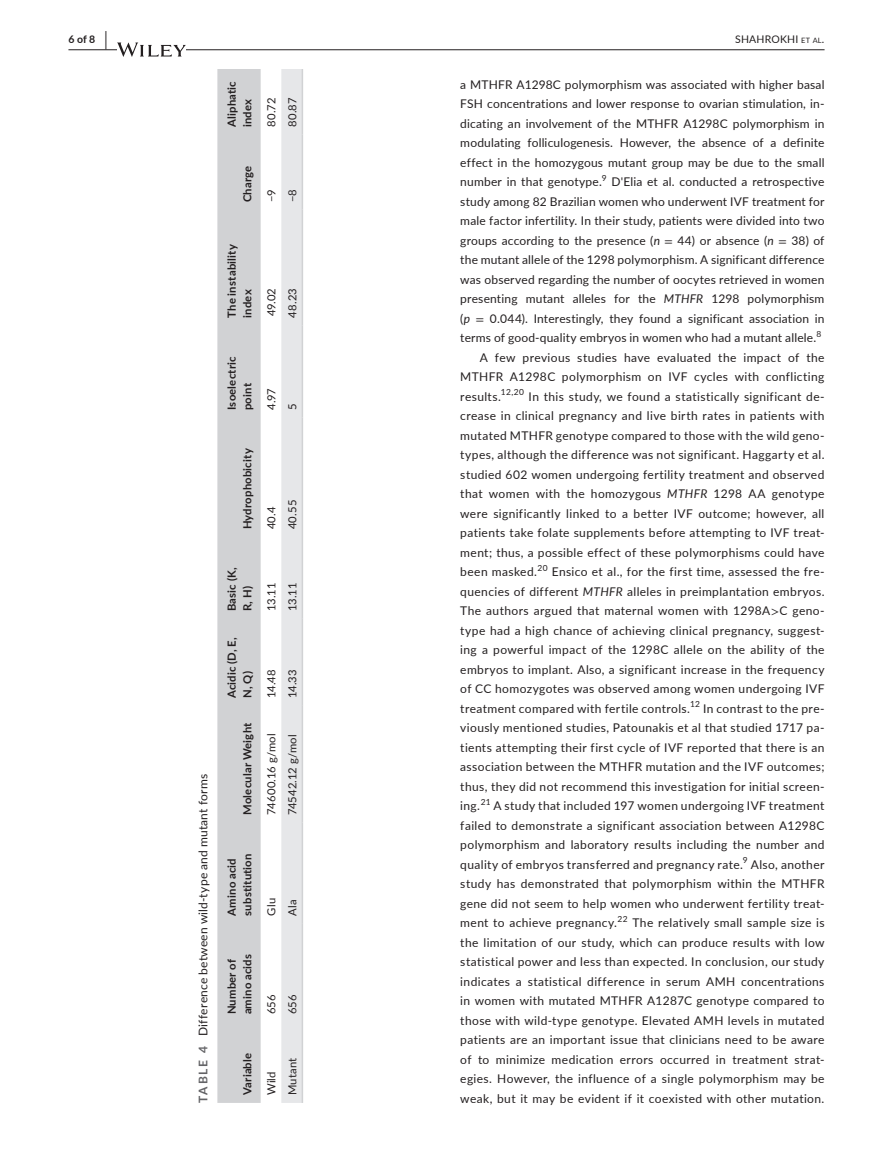
<style>
.page{position:relative;width:893px;height:1174px;background:#fff}
.page>*{position:absolute;margin:0;border:0;box-sizing:border-box;transform-origin:0 0}
.t1{font:12px/19.5px "Lato";letter-spacing:.03em;color:#231f20;text-align:justify}
.t2{font:700 12px "Lato";letter-spacing:.145em;color:#636366}
.t3{font:700 11.25px/15.8px "Lato";letter-spacing:.015em;color:#231f20}
.t4{font:11.25px "Lato";letter-spacing:.015em;color:#231f20}
.t5{font:10.5px "Lato";letter-spacing:.02em;color:#231f20}
.t6{font:700 10.5px "Lato";color:#231f20}
.t7{font:8.4px "Lato";letter-spacing:.04em;color:#231f20}
.s1{font-size:19.5px}
.s2{font-size:7.35px}
.s3{font-style:italic}
.s4{font-family:"STIX"}
</style>
<div class="page">
<hr style="left:68px;top:49px;width:756px;height:1px;background:#231f20">
<svg style="left:117px;top:42px;width:69px;height:15px"></svg>
<svg style="left:217px;top:69px;width:44px;height:1033px;fill:#d1d2d4"></svg>
<div style="left:281px;top:69px;width:21px;height:1033px;background:#e6e7e9"></div>
<hr style="left:302px;top:1022px;width:1px;height:80px;background:#d1d2d4">
<hr style="left:302px;top:923px;width:1px;height:99px;background:#d1d2d4">
<hr style="left:302px;top:822px;width:1px;height:101px;background:#d1d2d4">
<hr style="left:302px;top:706px;width:1px;height:116px;background:#d1d2d4">
<hr style="left:302px;top:619px;width:1px;height:87px;background:#d1d2d4">
<hr style="left:302px;top:537px;width:1px;height:82px;background:#d1d2d4">
<hr style="left:302px;top:417px;width:1px;height:120px;background:#d1d2d4">
<hr style="left:302px;top:325px;width:1px;height:92px;background:#d1d2d4">
<hr style="left:302px;top:210px;width:1px;height:115px;background:#d1d2d4">
<hr style="left:302px;top:135px;width:1px;height:75px;background:#d1d2d4">
<hr style="left:302px;top:69px;width:1px;height:66px;background:#d1d2d4">
<p class="t6" style="left:68px;top:31px;width:40px">6 of 8 <span class="s1">|</span></p>
<p class="t5" style="left:735px;top:31px;width:91px">SHAHROKHI <span class="s2">et al</span>.</p>
<p class="t1" style="left:460px;top:74px;width:366px">a MTHFR A1298C polymorphism was associated with higher basal FSH concentrations and lower response to ovarian stimulation, in&shy;dicating an involvement of the MTHFR A1298C polymorphism in modulating folliculogenesis. However, the absence of a definite effect in the homozygous mutant group may be due to the small number in that genotype.</p>
<p class="t3" style="left:223px;top:127px;width:47px;rotate:-90deg">Aliphatic index</p>
<p class="t4" style="left:284px;top:127px;width:31px;rotate:-90deg">80.87</p>
<p class="t4" style="left:263px;top:127px;width:31px;rotate:-90deg">80.72</p>
<p class="t3" style="left:239px;top:202px;width:38px;rotate:-90deg">Charge</p>
<p class="t7" style="left:602px;top:172px;width:6px">9</p>
<p class="t1" style="left:460px;top:171px;width:366px;text-indent:151px">D'Elia et al. conducted a retrospective study among 82 Brazilian women who underwent IVF treatment for male factor infertility. In their study, patients were divided into two groups according to the presence (<span class="s3">n</span> <span class="s4">=</span> 44) or absence (<span class="s3">n</span> <span class="s4">=</span> 38) of the mutant allele of the 1298 polymorphism. A significant difference was observed regarding the number of oocytes retrieved in women presenting mutant alleles for the <span class="s3">MTHFR</span> 1298 polymorphism (<span class="s3">p</span> <span class="s4">=</span> 0.044). Interestingly, they found a significant association in terms of good-quality embryos in women who had a mutant allele.</p>
<p class="t4" style="left:284px;top:202px;width:15px;rotate:-90deg">−8</p>
<p class="t4" style="left:263px;top:202px;width:14px;rotate:-90deg">−9</p>
<p class="t3" style="left:223px;top:318px;width:75px;rotate:-90deg">The instability index</p>
<p class="t4" style="left:284px;top:318px;width:31px;rotate:-90deg">48.23</p>
<p class="t4" style="left:263px;top:316px;width:30px;rotate:-90deg">49.02</p>
<p class="t7" style="left:817px;top:328px;width:6px">8</p>
<p class="t1" style="left:460px;top:347px;width:366px;text-indent:20px">A few previous studies have evaluated the impact of the MTHFR A1298C polymorphism on IVF cycles with conflicting results.</p>
<p class="t3" style="left:223px;top:410px;width:55px;rotate:-90deg">Isoelectric point</p>
<p class="t4" style="left:263px;top:410px;width:24px;rotate:-90deg">4.97</p>
<p class="t7" style="left:501px;top:386px;width:24px">12,20</p>
<p class="t1" style="left:460px;top:386px;width:366px;text-indent:68px">In this study, we found a statistically significant de&shy;crease in clinical pregnancy and live birth rates in patients with mutated MTHFR genotype compared to those with the wild geno&shy;types, although the difference was not significant. Haggarty et al. studied 602 women undergoing fertility treatment and observed that women with the homozygous <span class="s3">MTHFR</span> 1298 AA genotype were significantly linked to a better IVF outcome; however, all patients take folate supplements before attempting to IVF treat&shy;ment; thus, a possible effect of these polymorphisms could have been masked.</p>
<p class="t4" style="left:284px;top:410px;width:8px;rotate:-90deg">5</p>
<p class="t3" style="left:239px;top:529px;width:82px;rotate:-90deg">Hydrophobicity</p>
<p class="t4" style="left:284px;top:529px;width:31px;rotate:-90deg">40.55</p>
<p class="t4" style="left:263px;top:529px;width:24px;rotate:-90deg">40.4</p>
<p class="t7" style="left:538px;top:562px;width:12px">20</p>
<p class="t1" style="left:460px;top:561px;width:366px;text-indent:92px">Ensico et al., for the first time, assessed the fre&shy;quencies of different <span class="s3">MTHFR</span> alleles in preimplantation embryos.<br>The authors argued that maternal women with 1298A<span class="s4">&gt;</span>C geno&shy;type had a high chance of achieving clinical pregnancy, suggest&shy;ing a powerful impact of the 1298C allele on the ability of the embryos to implant. Also, a significant increase in the frequency of CC homozygotes was observed among women undergoing IVF treatment compared with fertile controls.</p>
<p class="t3" style="left:223px;top:611px;width:45px;rotate:-90deg">Basic (K,<br>R, H)</p>
<p class="t4" style="left:263px;top:611px;width:30px;rotate:-90deg">13.11</p>
<p class="t4" style="left:284px;top:611px;width:30px;rotate:-90deg">13.11</p>
<p class="t3" style="left:223px;top:698px;width:62px;rotate:-90deg">Acidic (D, E,<br>N, Q)</p>
<p class="t4" style="left:263px;top:698px;width:31px;rotate:-90deg">14.48</p>
<p class="t4" style="left:284px;top:698px;width:31px;rotate:-90deg">14.33</p>
<p class="t7" style="left:690px;top:698px;width:12px">12</p>
<p class="t1" style="left:460px;top:698px;width:366px;text-indent:243px">In contrast to the pre&shy;viously mentioned studies, Patounakis et al that studied 1717 pa&shy;tients attempting their first cycle of IVF reported that there is an association between the MTHFR mutation and the IVF outcomes; thus, they did not recommend this investigation for initial screen&shy;ing.<sup>21</sup> A study that included 197 women undergoing IVF treatment failed to demonstrate a significant association between A1298C polymorphism and laboratory results including the number and quality of embryos transferred and pregnancy rate.</p>
<p class="t3" style="left:239px;top:815px;width:94px;rotate:-90deg">Molecular Weight</p>
<p class="t4" style="left:263px;top:815px;width:83px;rotate:-90deg">74600.16 g/mol</p>
<p class="t4" style="left:284px;top:815px;width:82px;rotate:-90deg">74542.12 g/mol</p>
<p class="t1" style="left:193px;top:1035px;width:263px;rotate:-90deg">Difference between wild-type and mutant forms</p>
<p class="t3" style="left:223px;top:915px;width:64px;rotate:-90deg">Amino acid substitution</p>
<p class="t7" style="left:743px;top:854px;width:6px">9</p>
<p class="t1" style="left:460px;top:854px;width:366px;text-indent:290px">Also, another study has demonstrated that polymorphism within the MTHFR gene did not seem to help women who underwent fertility treat&shy;ment to achieve pregnancy.</p>
<p class="t4" style="left:263px;top:915px;width:19px;rotate:-90deg">Glu</p>
<p class="t4" style="left:284px;top:915px;width:18px;rotate:-90deg">Ala</p>
<p class="t7" style="left:618px;top:913px;width:12px">22</p>
<p class="t1" style="left:460px;top:912px;width:366px;text-indent:172px">The relatively small sample size is the limitation of our study, which can produce results with low statistical power and less than expected. In conclusion, our study indicates a statistical difference in serum AMH concentrations in women with mutated MTHFR A1287C genotype compared to those with wild-type genotype. Elevated AMH levels in mutated patients are an important issue that clinicians need to be aware of to minimize medication errors occurred in treatment strat&shy;egies. However, the influence of a single polymorphism may be</p>
<p class="t3" style="left:223px;top:1014px;width:62px;rotate:-90deg">Number of amino acids</p>
<p class="t4" style="left:263px;top:1014px;width:21px;rotate:-90deg">656</p>
<p class="t4" style="left:284px;top:1014px;width:21px;rotate:-90deg">656</p>
<p class="t2" style="left:194px;top:1102px;width:58px;rotate:-90deg">TABLE 4</p>
<p class="t3" style="left:239px;top:1095px;width:44px;rotate:-90deg">Variable</p>
<p class="t4" style="left:284px;top:1095px;width:39px;rotate:-90deg">Mutant</p>
<p class="t4" style="left:263px;top:1095px;width:25px;rotate:-90deg">Wild</p>
<p class="t1" style="left:460px;top:1088px;width:366px">weak, but it may be evident if it coexisted with other mutation.</p>
</div>
